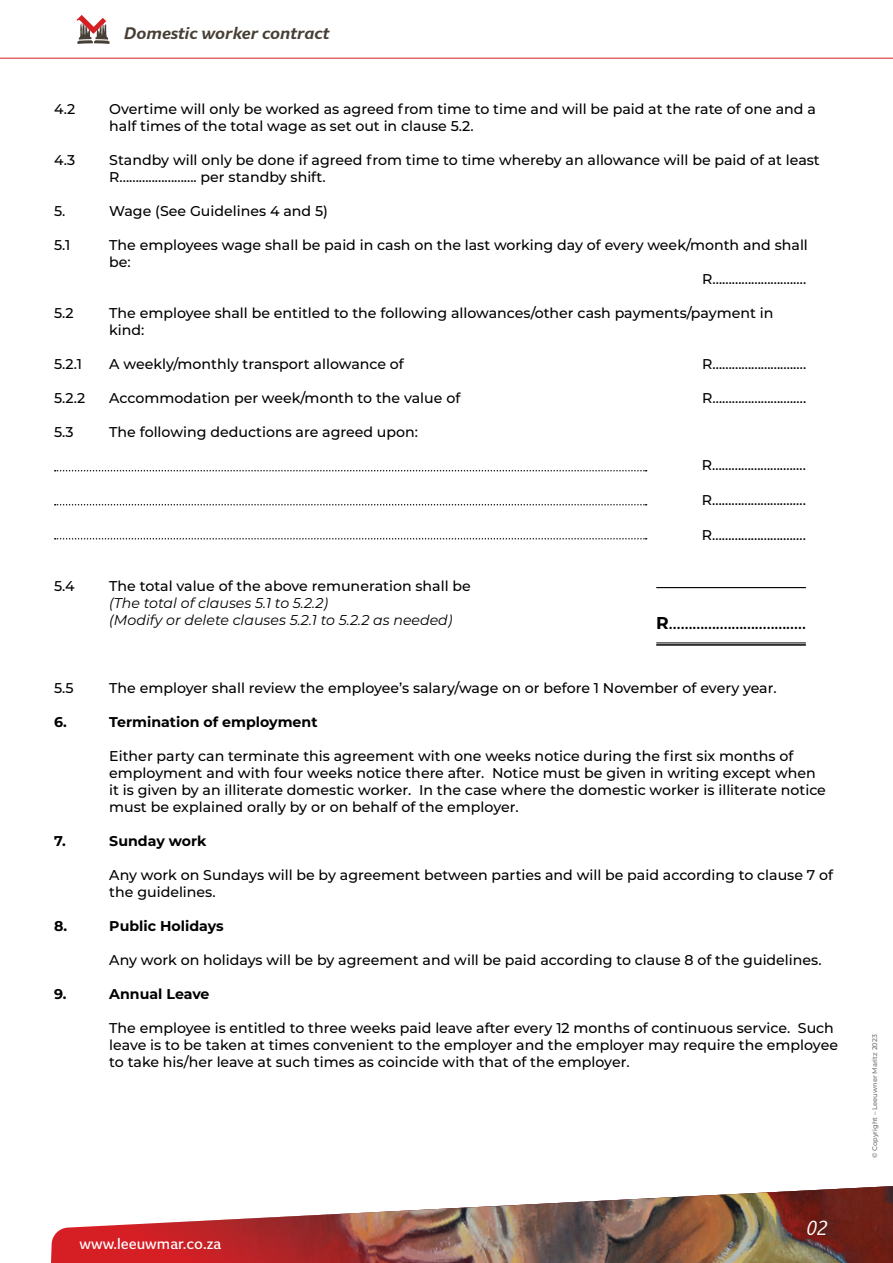
<style>
.page{position:relative;width:893px;height:1263px;background:#fff}
.page>*{position:absolute;margin:0;border:0;box-sizing:border-box;transform-origin:0 0}
.t1{font:italic 20.4px "Giacomo";color:#fff}
.t2{font:500 17.1px "Montserrat";color:#000}
.t3{font:italic 700 16.65px "Giacomo";color:#473f36}
.t4{font:500 15px "Giacomo";color:#fff}
.t5{font:500 14.1px/17px "Montserrat";color:#000}
.t6{font:italic 14.1px/17px "Montserrat";color:#000}
.t7{font:700 14.1px "Montserrat";color:#000}
.t8{font:500 6.75px "Montserrat";color:#6d6e71}
.s1{font-weight:700}
</style>
<div class="page">
<svg style="left:55px;top:470px;width:592px;height:1px"></svg>
<svg style="left:55px;top:504px;width:592px;height:1px"></svg>
<svg style="left:55px;top:538px;width:592px;height:1px"></svg>
<hr style="left:656px;top:587px;width:150px;height:1px;background:#000">
<hr style="left:656px;top:643px;width:150px;height:1px;background:#000">
<hr style="left:656px;top:644px;width:150px;height:2px;background:#000">
<hr style="left:0;top:58px;width:893px;height:1px;background:#d61f25">
<svg style="left:77px;top:15px;width:33px;height:29px"></svg>
<img style="left:51px;top:1186px;width:842px;height:77px">
<p class="t3" style="left:124px;top:23px;width:207px">Domestic worker contract</p>
<p class="t5" style="left:54px;top:100px;width:23px">4.2</p>
<p class="t5" style="left:109px;top:100px;width:708px">Overtime will only be worked as agreed from time to time and will be paid at the rate of one and a half times of the total wage as set out in clause 5.2.</p>
<p class="t5" style="left:54px;top:151px;width:23px">4.3</p>
<p class="t5" style="left:109px;top:151px;width:712px">Standby will only be done if agreed from time to time whereby an allowance will be paid of at least<br>R........................ per standby shift.</p>
<p class="t5" style="left:54px;top:202px;width:13px">5.</p>
<p class="t5" style="left:109px;top:202px;width:220px">Wage (See Guidelines 4 and 5)</p>
<p class="t5" style="left:54px;top:236px;width:18px">5.1</p>
<p class="t5" style="left:109px;top:236px;width:700px">The employees wage shall be paid in cash on the last working day of every week/month and shall</p>
<p class="t5" style="left:109px;top:253px;width:23px">be:</p>
<p class="t5" style="left:702px;top:270px;width:106px">R……................…….</p>
<p class="t5" style="left:54px;top:304px;width:21px">5.2</p>
<p class="t5" style="left:109px;top:304px;width:666px">The employee shall be entitled to the following allowances/other cash payments/payment in kind:</p>
<p class="t5" style="left:54px;top:355px;width:30px">5.2.1</p>
<p class="t5" style="left:109px;top:355px;width:296px">A weekly/monthly transport allowance of</p>
<p class="t5" style="left:702px;top:355px;width:106px">R……................…….</p>
<p class="t5" style="left:54px;top:389px;width:33px">5.2.2</p>
<p class="t5" style="left:109px;top:389px;width:353px">Accommodation per week/month to the value of</p>
<p class="t5" style="left:702px;top:389px;width:106px">R……................…….</p>
<p class="t5" style="left:54px;top:423px;width:21px">5.3</p>
<p class="t5" style="left:109px;top:423px;width:310px">The following deductions are agreed upon:</p>
<p class="t5" style="left:54px;top:576px;width:22px">5.4</p>
<p class="t5" style="left:109px;top:576px;width:363px">The total value of the above remuneration shall be</p>
<p class="t6" style="left:109px;top:593px;width:345px">(The total of clauses 5.1 to 5.2.2)<br>(Modify or delete clauses 5.2.1 to 5.2.2 as needed)</p>
<p class="t5" style="left:702px;top:456px;width:106px">R……................…….</p>
<p class="t5" style="left:702px;top:491px;width:106px">R……................…….</p>
<p class="t5" style="left:702px;top:525px;width:106px">R……................…….</p>
<p class="t2" style="left:656px;top:611px;width:151px"><span class="s1">R</span>……................…......….</p>
<p class="t5" style="left:54px;top:678px;width:21px">5.5</p>
<p class="t5" style="left:109px;top:678px;width:669px">The employer shall review the employee’s salary/wage on or before 1 November of every year.</p>
<p class="t7" style="left:54px;top:711px;width:14px">6.</p>
<p class="t7" style="left:109px;top:711px;width:210px">Termination of employment</p>
<p class="t5" style="left:109px;top:747px;width:718px">Either party can terminate this agreement with one weeks notice during the first six months of employment and with four weeks notice there after. Notice must be given in writing except when it is given by an illiterate domestic worker. In the case where the domestic worker is illiterate notice must be explained orally by or on behalf of the employer.</p>
<p class="t7" style="left:54px;top:830px;width:13px">7.</p>
<p class="t7" style="left:109px;top:830px;width:99px">Sunday work</p>
<p class="t5" style="left:109px;top:866px;width:725px">Any work on Sundays will be by agreement between parties and will be paid according to clause 7 of the guidelines.</p>
<p class="t7" style="left:54px;top:915px;width:15px">8.</p>
<p class="t7" style="left:109px;top:915px;width:116px">Public Holidays</p>
<p class="t5" style="left:109px;top:951px;width:714px">Any work on holidays will be by agreement and will be paid according to clause 8 of the guidelines.</p>
<p class="t7" style="left:54px;top:984px;width:14px">9.</p>
<p class="t7" style="left:109px;top:984px;width:102px">Annual Leave</p>
<p class="t5" style="left:109px;top:1019px;width:730px">The employee is entitled to three weeks paid leave after every 12 months of continuous service. Such leave is to be taken at times convenient to the employer and the employer may require the employee to take his/her leave at such times as coincide with that of the employer.</p>
<p class="t4" style="left:80px;top:1235px;width:143px">www.leeuwmar.co.za</p>
<h1 class="t1" style="left:806px;top:1216px;width:23px">02</h1>
<p class="t8" style="left:870px;top:1158px;width:125px;rotate:-90deg">© Copyright – Leeuwner Maritz 2023</p>
</div>
